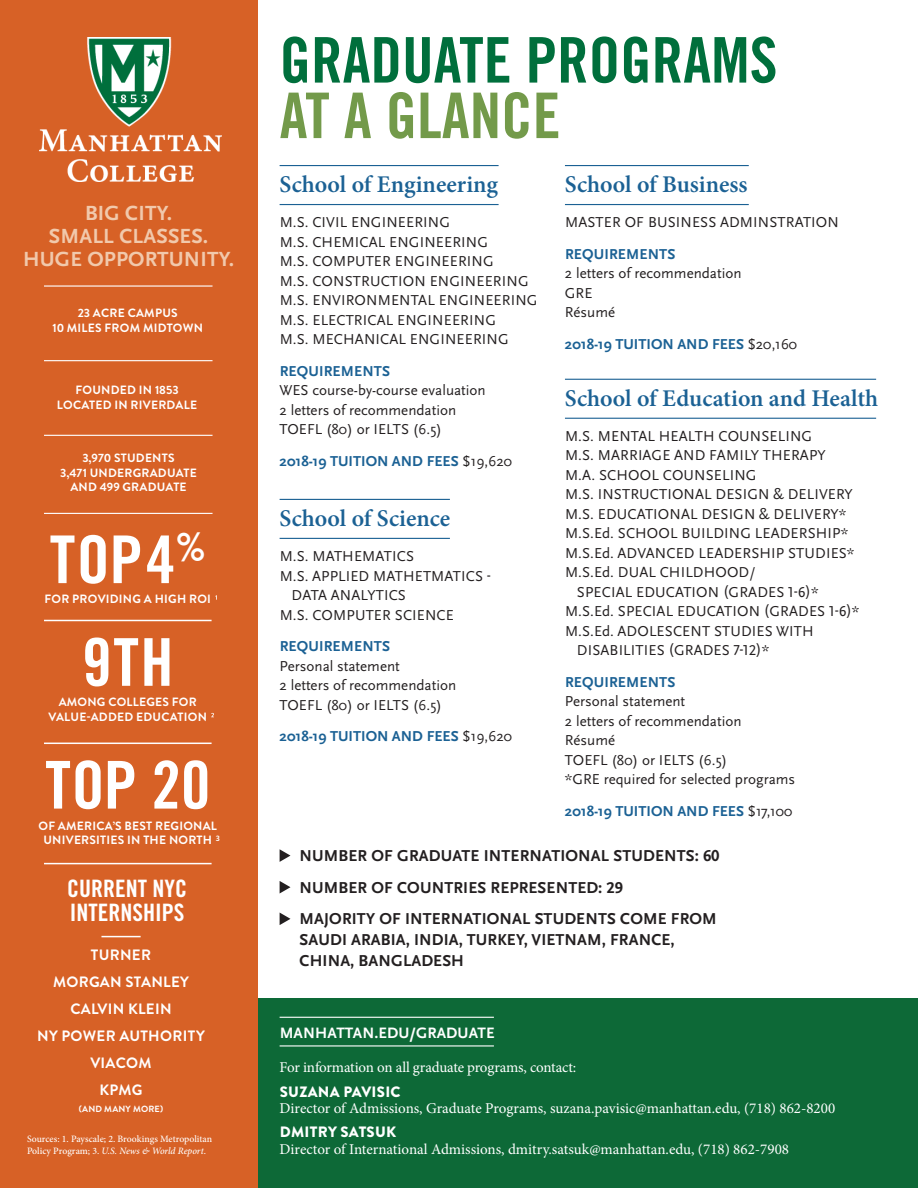
<style>
.page{position:relative;width:918px;height:1188px;background:#fff}
.page>*{position:absolute;margin:0;border:0;box-sizing:border-box;transform-origin:0 0}
.t1{font:66px "Trade Gothic LT Std Bd Cn 20";letter-spacing:.01em;color:#fff}
.t2{font:63px/55.5px "Trade Gothic LT Std Bd Cn 20";color:#006f3c}
.t3{font:600 24px "Minion Pro";color:#1b6194}
.t4{font:24px/24px "Trade Gothic LT Std Bd Cn 20";color:#fff}
.t5{font:700 21.45px "Scala Sans OT";letter-spacing:.01em;color:#f1c9ac}
.t6{font:700 16.5px/21px "Scala Sans OT";letter-spacing:.01em;color:#231f20}
.t7{font:700 15.75px "Scala Sans OT";letter-spacing:.01em;color:#fff}
.t8{font:15px/19.5px "Scala Sans OT";letter-spacing:.01em;color:#231f20}
.t9{font:15px/16.5px "Minion Pro";letter-spacing:-.005em;color:#fff}
.t10{font:700 15px "Scala Sans OT";color:#1b6194}
.t11{font:700 15px "Brandon Grotesque";letter-spacing:.02em;color:#fff}
.t12{font:700 12px/14.4px "Brandon Grotesque";letter-spacing:.02em;color:#fff;text-align:center}
.t13{font:500 9.75px/12px "Minion Pro";color:#fff}
.t14{font:700 9px "Brandon Grotesque";letter-spacing:.02em;color:#fff}
.t15{font:700 7.95px "Brandon Grotesque";color:#fff}
.s1{font-style:italic}
.s2{color:#739a4a}
.s3{font-weight:400;color:#231f20}
.s4{font-family:"Brandon Grotesque";font-weight:900}
</style>
<div class="page">
<svg style="left:280px;top:849px;width:10px;height:13px"></svg>
<svg style="left:280px;top:881px;width:10px;height:13px"></svg>
<svg style="left:280px;top:913px;width:10px;height:12px"></svg>
<hr style="left:280px;top:165px;width:219px;height:1px;background:#1b6194">
<hr style="left:280px;top:204px;width:219px;height:1px;background:#1b6194">
<hr style="left:280px;top:499px;width:170px;height:1px;background:#1b6194">
<hr style="left:280px;top:538px;width:170px;height:1px;background:#1b6194">
<hr style="left:565px;top:165px;width:184px;height:1px;background:#1b6194">
<hr style="left:565px;top:204px;width:184px;height:1px;background:#1b6194">
<hr style="left:565px;top:379px;width:311px;height:1px;background:#1b6194">
<hr style="left:565px;top:418px;width:311px;height:1px;background:#1b6194">
<div style="left:257px;top:998px;width:661px;height:190px;background:#0d6937"></div>
<hr style="left:280px;top:1017px;width:214px;height:1px;background:#fff">
<hr style="left:280px;top:1045px;width:214px;height:2px;background:#fff">
<div style="left:0;top:0;width:257px;height:1188px;background:#d76126"></div>
<hr style="left:101px;top:936px;width:40px;height:1px;background:#fff">
<hr style="left:44px;top:863px;width:168px;height:1px;background:#fff">
<hr style="left:44px;top:743px;width:168px;height:1px;background:#fff">
<hr style="left:44px;top:620px;width:168px;height:1px;background:#fff">
<hr style="left:44px;top:513px;width:169px;height:1px;background:#fff">
<hr style="left:44px;top:435px;width:169px;height:1px;background:#fff">
<hr style="left:44px;top:360px;width:169px;height:1px;background:#fff">
<hr style="left:44px;top:285px;width:169px;height:2px;background:#fff">
<img style="left:40px;top:37px;width:182px;height:144px">
<p class="t5" style="left:85px;top:201px;width:89px">BIG CITY.</p>
<p class="t5" style="left:49px;top:224px;width:161px">SMALL CLASSES.</p>
<p class="t5" style="left:23px;top:247px;width:213px">HUGE OPPORTUNITY.</p>
<p class="t12" style="left:52px;top:306px;width:152px">23 ACRE CAMPUS<br>10 MILES FROM MIDTOWN</p>
<p class="t12" style="left:57px;top:383px;width:142px">FOUNDED IN 1853<br>LOCATED IN RIVERDALE</p>
<p class="t12" style="left:60px;top:451px;width:138px">3,970 STUDENTS<br>3,471 UNDERGRADUATE<br>AND 499 GRADUATE</p>
<p class="t1" style="left:50px;top:520px;width:158px">TOP 4<sup>%</sup></p>
<p class="t12" style="left:45px;top:592px;width:168px">FOR PROVIDING A HIGH ROI</p>
<p class="t1" style="left:82px;top:622px;width:93px">9TH</p>
<p class="t12" style="left:49px;top:695px;width:160px">AMONG COLLEGES FOR<br>VALUE-ADDED EDUCATION</p>
<p class="t1" style="left:45px;top:745px;width:167px">TOP 20</p>
<p class="t12" style="left:38px;top:819px;width:180px">OF AMERICA’S BEST REGIONAL<br>UNIVERSITIES IN THE NORTH</p>
<p class="t15" style="left:216px;top:833px;width:6px">3</p>
<p class="t4" style="left:67px;top:876px;width:121px">CURRENT NYC<br>INTERNSHIPS</p>
<p class="t11" style="left:91px;top:945px;width:62px">TURNER</p>
<p class="t11" style="left:53px;top:972px;width:137px">MORGAN STANLEY</p>
<p class="t11" style="left:70px;top:999px;width:103px">CALVIN KLEIN</p>
<p class="t11" style="left:37px;top:1026px;width:169px">NY POWER AUTHORITY</p>
<p class="t11" style="left:90px;top:1053px;width:63px">VIACOM</p>
<p class="t11" style="left:99px;top:1080px;width:45px">KPMG</p>
<p class="t14" style="left:79px;top:1102px;width:86px">(AND MANY MORE)</p>
<p class="t13" style="left:27px;top:1133px;width:187px">Sources: 1. Payscale; 2. Brookings Metropolitan<br>Policy Program; 3. <span class="s1">U.S. News &amp; World Report</span>.</p>
<p class="t2" style="left:280px;top:32px;width:500px">GRADUATE PROGRAMS<br><span class="s2">AT A GLANCE</span></p>
<p class="t3" style="left:280px;top:168px;width:220px">School of Engineering</p>
<p class="t8" style="left:280px;top:213px;width:172px">M.S. CIVIL ENGINEERING</p>
<p class="t8" style="left:280px;top:232px;width:210px">M.S. CHEMICAL ENGINEERING</p>
<p class="t8" style="left:280px;top:252px;width:216px">M.S. COMPUTER ENGINEERING</p>
<p class="t8" style="left:280px;top:271px;width:250px">M.S. CONSTRUCTION ENGINEERING</p>
<p class="t8" style="left:280px;top:291px;width:259px">M.S. ENVIRONMENTAL ENGINEERING</p>
<p class="t8" style="left:280px;top:310px;width:218px">M.S. ELECTRICAL ENGINEERING</p>
<p class="t8" style="left:280px;top:330px;width:231px">M.S. MECHANICAL ENGINEERING</p>
<p class="t10" style="left:280px;top:362px;width:112px">REQUIREMENTS</p>
<p class="t8" style="left:280px;top:381px;width:208px">WES course-by-course evaluation</p>
<p class="t8" style="left:280px;top:400px;width:178px">2 letters of recommendation</p>
<p class="t8" style="left:280px;top:420px;width:164px">TOEFL (80) or IELTS (6.5)</p>
<p class="t10" style="left:280px;top:452px;width:234px">2018-19 TUITION AND FEES <span class="s3">$19,620</span></p>
<p class="t3" style="left:280px;top:502px;width:172px">School of Science</p>
<p class="t8" style="left:280px;top:547px;width:136px">M.S. MATHEMATICS</p>
<p class="t8" style="left:292px;top:566px;width:201px;text-indent:-12px">M.S. APPLIED MATHETMATICS -<br>DATA ANALYTICS</p>
<p class="t8" style="left:280px;top:605px;width:176px">M.S. COMPUTER SCIENCE</p>
<p class="t10" style="left:280px;top:638px;width:112px">REQUIREMENTS</p>
<p class="t8" style="left:280px;top:656px;width:122px">Personal statement</p>
<p class="t8" style="left:280px;top:676px;width:178px">2 letters of recommendation</p>
<p class="t8" style="left:280px;top:695px;width:164px">TOEFL (80) or IELTS (6.5)</p>
<p class="t10" style="left:280px;top:728px;width:234px">2018-19 TUITION AND FEES <span class="s3">$19,620</span></p>
<p class="t3" style="left:565px;top:168px;width:184px">School of Business</p>
<p class="t8" style="left:565px;top:213px;width:275px">MASTER OF BUSINESS ADMINSTRATION</p>
<p class="t10" style="left:565px;top:245px;width:112px">REQUIREMENTS</p>
<p class="t8" style="left:565px;top:264px;width:178px">2 letters of recommendation</p>
<p class="t8" style="left:565px;top:283px;width:29px">GRE</p>
<p class="t8" style="left:565px;top:303px;width:52px">Résumé</p>
<p class="t10" style="left:565px;top:335px;width:234px">2018-19 TUITION AND FEES <span class="s3">$20,160</span></p>
<p class="t3" style="left:565px;top:381px;width:315px">School of Education and Health</p>
<p class="t8" style="left:565px;top:427px;width:249px">M.S. MENTAL HEALTH COUNSELING</p>
<p class="t8" style="left:565px;top:446px;width:262px">M.S. MARRIAGE AND FAMILY THERAPY</p>
<p class="t8" style="left:565px;top:466px;width:193px">M.A. SCHOOL COUNSELING</p>
<p class="t8" style="left:565px;top:485px;width:289px">M.S. INSTRUCTIONAL DESIGN &amp; DELIVERY</p>
<p class="t8" style="left:565px;top:505px;width:285px">M.S. EDUCATIONAL DESIGN &amp; DELIVERY*<br>M.S.Ed. SCHOOL BUILDING LEADERSHIP*</p>
<p class="t8" style="left:565px;top:544px;width:291px">M.S.Ed. ADVANCED LEADERSHIP STUDIES*</p>
<p class="t8" style="left:577px;top:563px;width:243px;text-indent:-12px">M.S.Ed. DUAL CHILDHOOD/<br>SPECIAL EDUCATION (GRADES 1-6)*</p>
<p class="t8" style="left:565px;top:602px;width:296px">M.S.Ed. SPECIAL EDUCATION (GRADES 1-6)*</p>
<p class="t8" style="left:577px;top:622px;width:238px;text-indent:-12px">M.S.Ed. ADOLESCENT STUDIES WITH<br>DISABILITIES (GRADES 7-12)*</p>
<p class="t10" style="left:565px;top:674px;width:112px">REQUIREMENTS</p>
<p class="t8" style="left:565px;top:692px;width:122px">Personal statement</p>
<p class="t8" style="left:565px;top:712px;width:178px">2 letters of recommendation</p>
<p class="t8" style="left:565px;top:731px;width:164px">Résumé<br>TOEFL (80) or IELTS (6.5)</p>
<p class="t8" style="left:565px;top:770px;width:232px">*GRE required for selected programs</p>
<p class="t10" style="left:565px;top:803px;width:229px">2018-19 TUITION AND FEES <span class="s3">$17,100</span></p>
<p class="t6" style="left:300px;top:846px;width:421px">NUMBER OF GRADUATE INTERNATIONAL STUDENTS: 60</p>
<p class="t6" style="left:300px;top:877px;width:325px">NUMBER OF COUNTRIES REPRESENTED: 29</p>
<p class="t6" style="left:300px;top:909px;width:419px">MAJORITY OF INTERNATIONAL STUDENTS COME FROM<br>SAUDI ARABIA, INDIA, TURKEY, VIETNAM, FRANCE,<br>CHINA, BANGLADESH</p>
<p class="t7" style="left:280px;top:1024px;width:217px">MANHATTAN.EDU/GRADUATE</p>
<p class="t9" style="left:280px;top:1059px;width:298px">For information on all graduate programs, contact:</p>
<p class="t9" style="left:280px;top:1084px;width:557px"><span class="s4">SUZANA PAVISIC<br></span>Director of Admissions, Graduate Programs, suzana.pavisic@manhattan.edu, (718) 862-8200</p>
<p class="t9" style="left:280px;top:1124px;width:511px"><span class="s4">DMITRY SATSUK<br></span>Director of International Admissions, dmitry.satsuk@manhattan.edu, (718) 862-7908</p>
</div>
